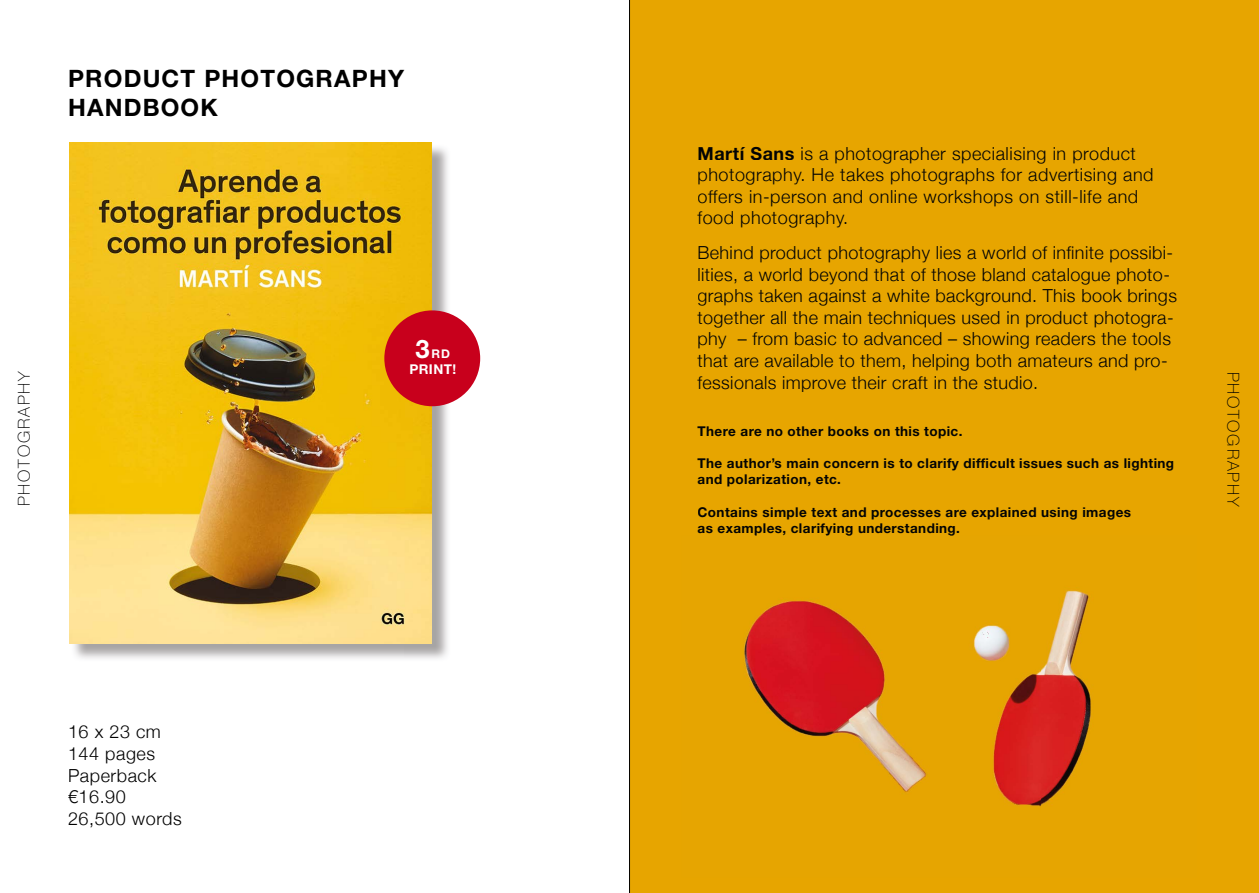
<style>
.page{position:relative;width:1259px;height:893px;background:#fff}
.page>*{position:absolute;margin:0;border:0;box-sizing:border-box;transform-origin:0 0}
.t1{font:700 24px/28.8px "Helvetica Neue";letter-spacing:.05em;color:#000}
.t2{font:300 18px/21.6px "Helvetica Neue";letter-spacing:.02em;color:#030405}
.t3{font:300 18px/21.6px "Helvetica Neue";letter-spacing:.03em;color:#000}
.t4{font:100 16.5px "Helvetica Neue";letter-spacing:.11em;color:#000}
.t5{font:700 13.5px/16.2px "Helvetica Neue";letter-spacing:.03em;color:#030405}
.t6{font:700 13.5px "Helvetica Neue";letter-spacing:.03em;color:#fff}
.t7{font:700 12px "Helvetica Neue";color:#fff}
.s1{font-weight:700}
.s2{font-size:25.5px}
</style>
<div class="page">
<img style="left:404px;top:147px;width:46px;height:512px">
<img style="left:432px;top:144px;width:1px;height:499px">
<img style="left:69px;top:142px;width:363px;height:501px">
<div style="left:384px;top:310px;width:96px;height:96px;background:#c8001c;border-radius:50%"></div>
<div style="left:629px;top:0;width:630px;height:893px;background:#e7a500"></div>
<div style="left:699px;top:246px;width:473px;height:17px;background:#e7a500"></div>
<div style="left:698px;top:268px;width:471px;height:16px;background:#e7a500"></div>
<div style="left:698px;top:289px;width:479px;height:17px;background:#e7a500"></div>
<div style="left:697px;top:311px;width:475px;height:16px;background:#e7a500"></div>
<div style="left:698px;top:332px;width:473px;height:17px;background:#e7a500"></div>
<div style="left:697px;top:354px;width:469px;height:17px;background:#e7a500"></div>
<div style="left:697px;top:376px;width:339px;height:16px;background:#e7a500"></div>
<div style="left:699px;top:146px;width:96px;height:14px;background:#e7a500"></div>
<div style="left:801px;top:147px;width:335px;height:16px;background:#e7a500"></div>
<div style="left:698px;top:168px;width:455px;height:17px;background:#e7a500"></div>
<div style="left:698px;top:190px;width:440px;height:16px;background:#e7a500"></div>
<div style="left:697px;top:211px;width:149px;height:17px;background:#e7a500"></div>
<div style="left:697px;top:426px;width:264px;height:12px;background:#e7a500"></div>
<div style="left:697px;top:459px;width:477px;height:12px;background:#e7a500"></div>
<div style="left:698px;top:475px;width:142px;height:12px;background:#e7a500"></div>
<div style="left:698px;top:507px;width:433px;height:12px;background:#e7a500"></div>
<div style="left:698px;top:523px;width:261px;height:13px;background:#e7a500"></div>
<img style="left:698px;top:536px;width:261px;height:1px">
<h1 class="t1" style="left:68px;top:63px;width:337px">PRODUCT PHOTOGRAPHY<br>HANDBOOK</h1>
<p class="t2" style="left:697px;top:141px;width:457px"><span class="s1">Martí Sans</span> is a photographer specialising in product photography. He takes photographs for advertising and offers in-person and online workshops on still-life and food photography.</p>
<p class="t2" style="left:697px;top:240px;width:481px">Behind product photography lies a world of infinite possibi&shy;lities, a world beyond that of those bland catalogue photo&shy;graphs taken against a white background. This book brings together all the main techniques used in product photogra&shy;phy – from basic to advanced – showing readers the tools that are available to them, helping both amateurs and pro&shy;fessionals improve their craft in the studio.</p>
<p class="t7" style="left:415px;top:346px;width:36px"><span class="s2">3</span>RD</p>
<p class="t6" style="left:409px;top:361px;width:48px">PRINT!</p>
<p class="t4" style="left:15px;top:506px;width:137px;rotate:-90deg">PHOTOGRAPHY</p>
<p class="t4" style="left:1242px;top:372px;width:137px;rotate:90deg">PHOTOGRAPHY</p>
<p class="t5" style="left:697px;top:423px;width:266px">There are no other books on this topic.</p>
<p class="t5" style="left:697px;top:455px;width:478px">The author’s main concern is to clarify difficult issues such as lighting and polarization, etc.</p>
<p class="t5" style="left:697px;top:504px;width:435px">Contains simple text and processes are explained using images as examples, clarifying understanding.</p>
<p class="t3" style="left:68px;top:720px;width:115px">16 x 23 cm<br>144 pages<br>Paperback €16.90<br>26,500 words</p>
</div>
